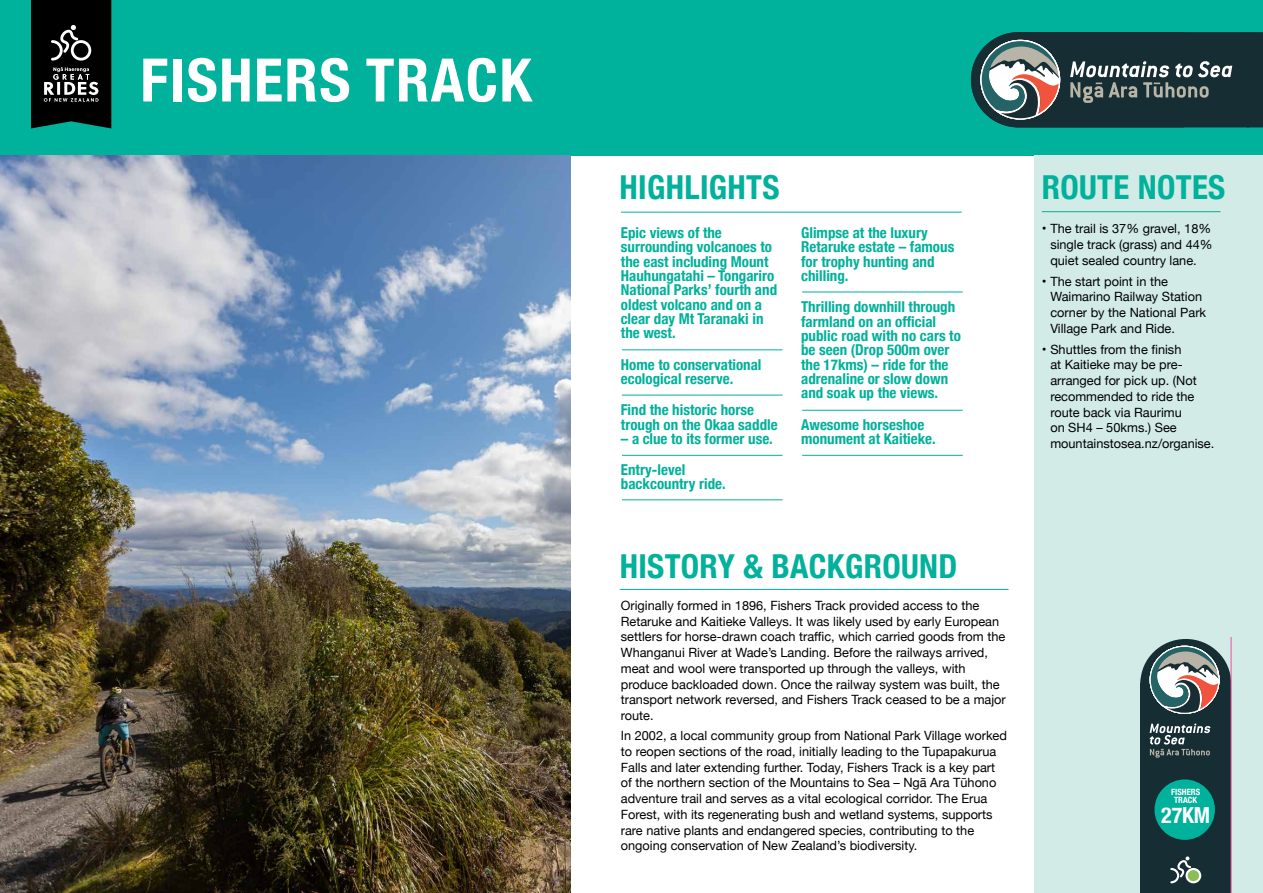
<style>
.page{position:relative;width:1263px;height:893px;background:#fff}
.page>*{position:absolute;margin:0;border:0;box-sizing:border-box;transform-origin:0 0}
.t1{font:700 condensed 60px "Helvetica Neue";letter-spacing:.025em;color:#fff}
.t2{font:700 condensed 33px "Helvetica Neue";letter-spacing:.01em;color:#00b19b}
.t3{font:700 condensed 22.05px "Helvetica Neue";color:#fff}
.t4{font:700 condensed 15px/14.2px "Helvetica Neue";color:#00b19b}
.t5{font:12.75px/15.8px "Helvetica Neue";color:#000}
.t6{font:700 condensed 8.7px/8.7px "Helvetica Neue";color:#fff;text-align:center}
.s1{font-size:13.5px}
</style>
<div class="page">
<div style="left:0;top:0;width:1263px;height:155px;background:#00b19b"></div>
<hr style="left:620px;top:589px;width:388px;height:1px;background:#00b19b">
<svg style="left:31px;top:0;width:80px;height:128px;background:#181c1b"></svg>
<div style="left:1034px;top:155px;width:229px;height:738px;background:#d2ebe7"></div>
<svg style="left:971px;top:32px;width:292px;height:95px;background:#3b5254"></svg>
<hr style="left:1042px;top:211px;width:178px;height:1px;background:#00b19b">
<img style="left:0;top:155px;width:571px;height:738px">
<hr style="left:621px;top:212px;width:341px;height:1px;background:#00b19b">
<hr style="left:622px;top:349px;width:160px;height:1px;background:#00b19b">
<hr style="left:622px;top:455px;width:160px;height:1px;background:#00b19b">
<hr style="left:802px;top:410px;width:161px;height:1px;background:#00b19b">
<hr style="left:802px;top:292px;width:161px;height:1px;background:#00b19b">
<hr style="left:622px;top:395px;width:160px;height:1px;background:#00b19b">
<hr style="left:622px;top:499px;width:160px;height:1px;background:#00b19b">
<hr style="left:802px;top:455px;width:161px;height:1px;background:#00b19b">
<svg style="left:1140px;top:637px;width:91px;height:256px;background:#3a5e5f"></svg>
<h1 class="t1" style="left:140px;top:30px;width:393px">FISHERS TRACK</h1>
<h2 class="t2" style="left:620px;top:160px;width:161px">HIGHLIGHTS</h2>
<p class="t4" style="left:621px;top:225px;width:158px">Epic views of the surrounding volcanoes to the east including Mount<br>Hauhungatahi – Tongariro<br>National Parks’ fourth and oldest volcano and on a clear day Mt Taranaki in the west.</p>
<p class="t4" style="left:621px;top:356px;width:142px">Home to conservational ecological reserve.</p>
<p class="t4" style="left:621px;top:402px;width:158px">Find the historic horse trough on the Okaa saddle</p>
<p class="t4" style="left:621px;top:422px;width:153px;line-height:31.3px">– a clue to its former use.<br>Entry-level</p>
<p class="t4" style="left:621px;top:476px;width:106px">backcountry ride.</p>
<p class="t4" style="left:801px;top:225px;width:155px">Glimpse at the luxury<br>Retaruke estate – famous for trophy hunting and chilling.</p>
<p class="t4" style="left:801px;top:299px;width:161px">Thrilling downhill through farmland on an official public road with no cars to be seen (Drop 500m over the 17kms) – ride for the adrenaline or slow down and soak up the views.</p>
<p class="t4" style="left:801px;top:416px;width:136px">Awesome horseshoe monument at Kaitieke.</p>
<h2 class="t2" style="left:620px;top:539px;width:339px">HISTORY &amp; BACKGROUND</h2>
<p class="t5" style="left:621px;top:598px;width:386px">Originally formed in 1896, Fishers Track provided access to the Retaruke and Kaitieke Valleys. It was likely used by early European settlers for horse-drawn coach traffic, which carried goods from the Whanganui River at Wade’s Landing. Before the railways arrived, meat and wool were transported up through the valleys, with produce backloaded down. Once the railway system was built, the transport network reversed, and Fishers Track ceased to be a major route.</p>
<p class="t5" style="left:621px;top:728px;width:388px">In 2002, a local community group from National Park Village worked to reopen sections of the road, initially leading to the Tupapakurua Falls and later extending further. Today, Fishers Track is a key part of the northern section of the Mountains to Sea – Ngā Ara Tūhono adventure trail and serves as a vital ecological corridor. The Erua Forest, with its regenerating bush and wetland systems, supports rare native plants and endangered species, contributing to the ongoing conservation of New Zealand’s biodiversity.</p>
<h2 class="t2" style="left:1042px;top:160px;width:185px">ROUTE NOTES</h2>
<p class="t5" style="left:1050px;top:222px;width:164px;text-align:justify;text-indent:-8px"><span class="s1">•</span> The trail is 37% gravel, 18% single track (grass) and 44% quiet sealed country lane.</p>
<p class="t5" style="left:1050px;top:274px;width:157px;text-indent:-8px"><span class="s1">•</span> The start point in the<br>Waimarino Railway Station corner by the National Park<br>Village Park and Ride.</p>
<p class="t5" style="left:1050px;top:342px;width:165px;text-indent:-8px"><span class="s1">•</span> Shuttles from the finish<br>at Kaitieke may be pre&shy;arranged for pick up. (Not recommended to ride the route back via Raurimu<br>on SH4 – 50kms.) See mountainstosea.nz/organise.</p>
<p class="t6" style="left:1171px;top:787px;width:30px">FISHERS<br>TRACK</p>
<h3 class="t3" style="left:1161px;top:797px;width:50px">27KM</h3>
</div>
